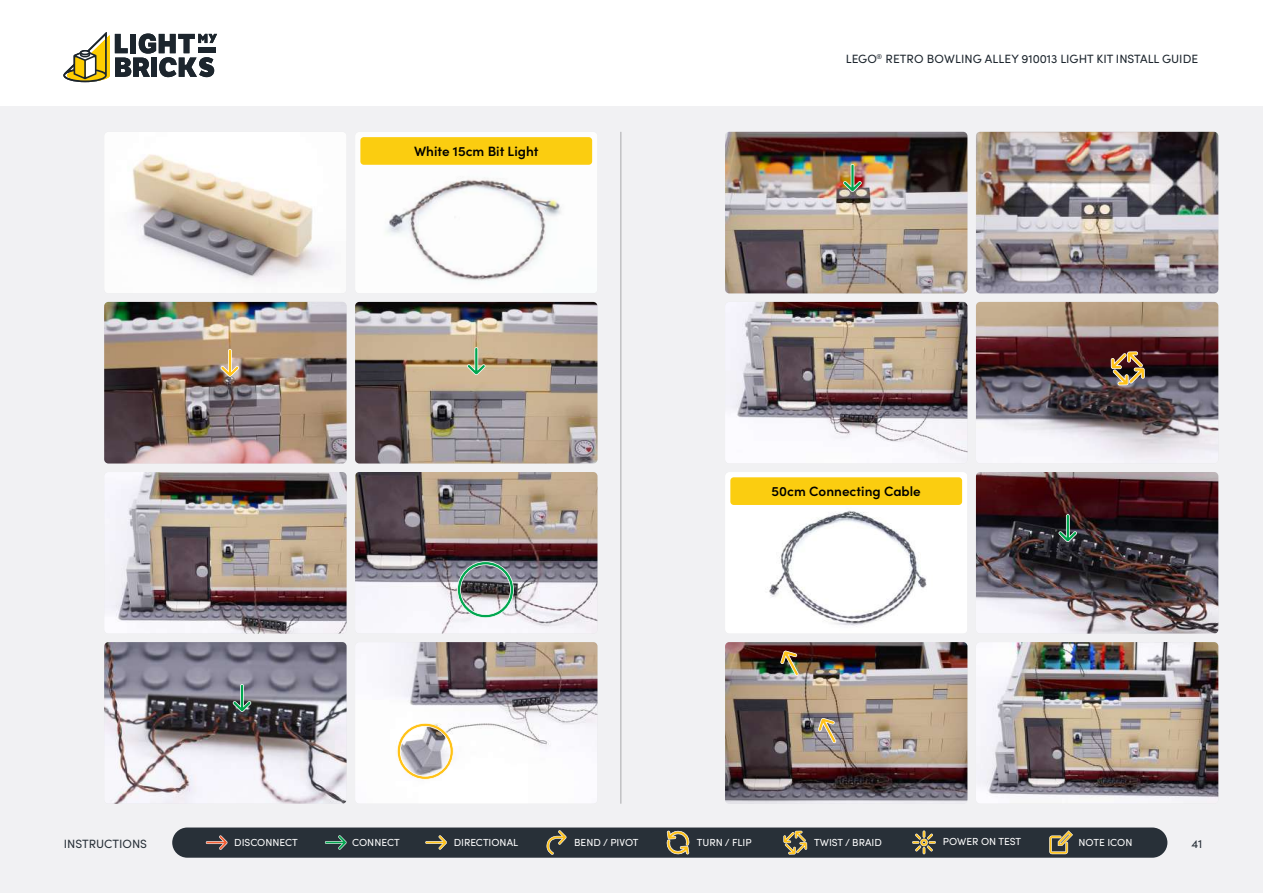
<style>
.page{position:relative;width:1263px;height:893px;background:#fff}
.page>*{position:absolute;margin:0;border:0;box-sizing:border-box;transform-origin:0 0}
.t1{font:600 13.5px "Sofia Pro";color:#000}
.t2{font:12px "Sofia Pro";color:#1c252d}
.t3{font:12px "Sofia Pro";color:#283038}
.t4{font:10.2px "Sofia Pro";color:#fff}
</style>
<div class="page">
<div style="left:0;top:106px;width:1263px;height:787px;background:#f1f1f3"></div>
<hr style="left:621px;top:132px;width:1px;height:672px;background:#000">
<div style="left:172px;top:827px;width:995px;height:31px;background:#283038;border-radius:15px"></div>
<svg style="left:783px;top:831px;width:24px;height:23px"></svg>
<svg style="left:206px;top:835px;width:22px;height:15px"></svg>
<svg style="left:325px;top:835px;width:22px;height:15px"></svg>
<svg style="left:425px;top:835px;width:22px;height:15px"></svg>
<svg style="left:546px;top:830px;width:21px;height:25px"></svg>
<svg style="left:1049px;top:830px;width:24px;height:24px"></svg>
<svg style="left:912px;top:830px;width:24px;height:24px"></svg>
<svg style="left:666px;top:830px;width:24px;height:25px"></svg>
<svg style="left:63px;top:32px;width:154px;height:50px"></svg>
<img style="left:976px;top:132px;width:242px;height:161px">
<img style="left:105px;top:132px;width:241px;height:161px">
<img style="left:725px;top:132px;width:242px;height:161px">
<img style="left:355px;top:302px;width:242px;height:161px">
<img style="left:976px;top:302px;width:242px;height:150px">
<img style="left:355px;top:472px;width:242px;height:162px">
<img style="left:976px;top:472px;width:242px;height:162px">
<img style="left:356px;top:642px;width:241px;height:161px">
<img style="left:976px;top:642px;width:242px;height:161px">
<img style="left:105px;top:472px;width:242px;height:162px">
<img style="left:104px;top:302px;width:243px;height:161px">
<img style="left:726px;top:302px;width:241px;height:161px">
<img style="left:104px;top:642px;width:243px;height:162px">
<img style="left:725px;top:642px;width:242px;height:162px">
<svg style="left:1111px;top:351px;width:34px;height:34px"></svg>
<svg style="left:467px;top:347px;width:18px;height:28px"></svg>
<svg style="left:221px;top:349px;width:18px;height:28px"></svg>
<svg style="left:457px;top:561px;width:57px;height:57px"></svg>
<svg style="left:397px;top:723px;width:57px;height:57px"></svg>
<img style="left:356px;top:132px;width:241px;height:161px">
<div style="left:360px;top:137px;width:232px;height:28px;background:#fbcd10;border-radius:3px"></div>
<img style="left:725px;top:472px;width:242px;height:161px">
<div style="left:730px;top:477px;width:232px;height:28px;background:#fbcd10;border-radius:3px"></div>
<svg style="left:233px;top:684px;width:18px;height:28px"></svg>
<svg style="left:843px;top:164px;width:19px;height:28px"></svg>
<svg style="left:1058px;top:514px;width:19px;height:28px"></svg>
<svg style="left:818px;top:718px;width:18px;height:25px"></svg>
<svg style="left:780px;top:650px;width:19px;height:26px"></svg>
<h1 class="t1" style="left:414px;top:141px;width:126px">White 15cm Bit Light</h1>
<p class="t2" style="left:846px;top:50px;width:354px">LEGO<sup>®</sup> RETRO BOWLING ALLEY 910013 LIGHT KIT INSTALL GUIDE</p>
<h1 class="t1" style="left:772px;top:481px;width:151px">50cm Connecting Cable</h1>
<p class="t3" style="left:64px;top:835px;width:85px">INSTRUCTIONS</p>
<p class="t4" style="left:234px;top:835px;width:65px">DISCONNECT</p>
<p class="t4" style="left:352px;top:835px;width:49px">CONNECT</p>
<p class="t4" style="left:454px;top:835px;width:66px">DIRECTIONAL</p>
<p class="t4" style="left:574px;top:835px;width:66px">BEND / PIVOT</p>
<p class="t4" style="left:697px;top:835px;width:56px">TURN / FLIP</p>
<p class="t4" style="left:814px;top:835px;width:69px">TWIST / BRAID</p>
<p class="t4" style="left:943px;top:834px;width:80px">POWER ON TEST</p>
<p class="t4" style="left:1078px;top:835px;width:55px">NOTE ICON</p>
<p class="t3" style="left:1191px;top:835px;width:12px">41</p>
</div>
